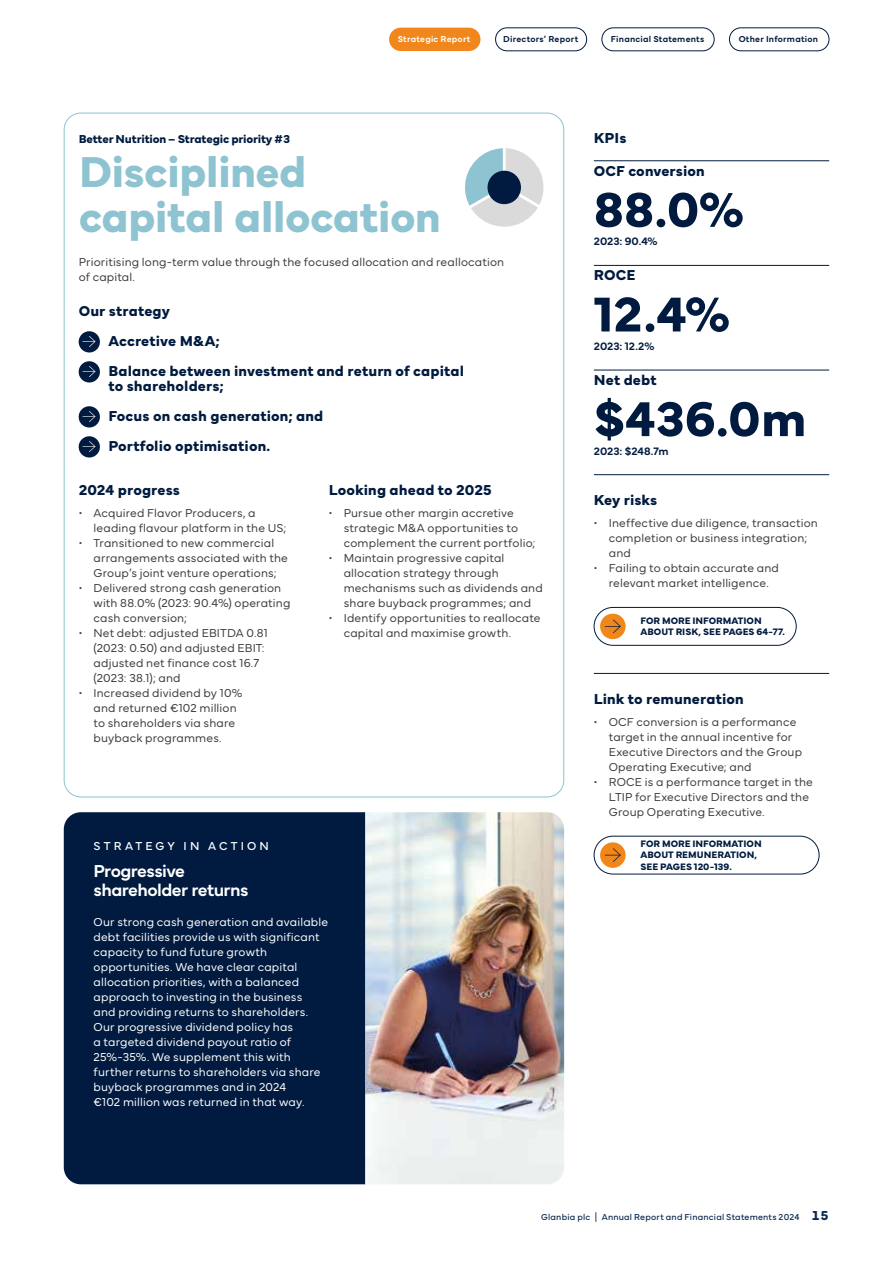
<style>
.page{position:relative;width:893px;height:1263px;background:#fff}
.page>*{position:absolute;margin:0;border:0;box-sizing:border-box;transform-origin:0 0}
.t1{font:51px "Mundial Glanbia Bold";color:#001b3f}
.t2{font:45px/45px "Mundial Glanbia Bold";letter-spacing:-.015em;color:#8ec3d1}
.t3{font:700 18px/19.5px "Mundial Glanbia Demi";letter-spacing:-.035em;color:#fff}
.t4{font:15px/30px "Mundial Glanbia Bold";letter-spacing:.005em;color:#001b3f}
.t5{font:12px/15px "Mundial Glanbia Light";letter-spacing:.01em;color:#3c3c3b}
.t6{font:12px/15px "Mundial Glanbia Light";letter-spacing:.01em;color:#fff}
.t7{font:12px "Mundial Glanbia Bold";letter-spacing:-.015em;color:#001b3f}
.t8{font:12px "Mundial Glanbia Regular";letter-spacing:.26em;color:#fff}
.t9{font:700 11.25px "Mundial Glanbia Demi";letter-spacing:-.005em;color:#001b3f}
.t10{font:9.75px/11.7px "Mundial Glanbia Bold";color:#001b3f}
.t11{font:9px "Mundial Glanbia Regular";letter-spacing:.02em;color:#092a4f}
.t12{font:700 9px "Mundial Glanbia Demi";letter-spacing:.025em;color:#001b3f}
.t13{font:700 9px "Mundial Glanbia Demi";letter-spacing:.025em;color:#fff}
.s1{font-family:"Mundial Glanbia Bold";font-size:13.5px}
</style>
<div class="page">
<div style="left:64px;top:812px;width:301px;height:372px;background:#001b3f"></div>
<div style="left:495px;top:28px;width:92px;height:23px;border:1px solid #001b3f;border-radius:12px"></div>
<div style="left:602px;top:28px;width:112px;height:23px;border:1px solid #001b3f;border-radius:12px"></div>
<div style="left:729px;top:28px;width:100px;height:23px;border:1px solid #001b3f;border-radius:12px"></div>
<div style="left:389px;top:28px;width:91px;height:23px;background:#f1861a;border-radius:12px"></div>
<svg style="left:465px;top:148px;width:78px;height:79px"></svg>
<div style="left:487px;top:171px;width:34px;height:33px;background:#001b3f;border-radius:50%"></div>
<img style="left:365px;top:812px;width:199px;height:372px">
<hr style="left:594px;top:160px;width:235px;height:1px;background:#001b3f">
<hr style="left:594px;top:265px;width:235px;height:1px;background:#001b3f">
<hr style="left:594px;top:370px;width:235px;height:1px;background:#001b3f">
<hr style="left:594px;top:474px;width:235px;height:1px;background:#001b3f">
<hr style="left:594px;top:673px;width:235px;height:1px;background:#001b3f">
<div style="left:594px;top:607px;width:202px;height:38px;border:1px solid #001b3f;border-radius:19px"></div>
<div style="left:600px;top:614px;width:26px;height:25px;background:#f1861a;border-radius:50%"></div>
<svg style="left:605px;top:619px;width:16px;height:14px"></svg>
<div style="left:594px;top:836px;width:225px;height:38px;border:1px solid #001b3f;border-radius:19px"></div>
<div style="left:600px;top:842px;width:26px;height:26px;background:#f1861a;border-radius:50%"></div>
<svg style="left:605px;top:848px;width:16px;height:14px"></svg>
<div style="left:79px;top:331px;width:21px;height:21px;background:#001b3f;border-radius:50%"></div>
<svg style="left:82px;top:336px;width:13px;height:11px"></svg>
<div style="left:79px;top:361px;width:21px;height:21px;background:#001b3f;border-radius:50%"></div>
<svg style="left:82px;top:366px;width:13px;height:11px"></svg>
<div style="left:79px;top:406px;width:21px;height:21px;background:#001b3f;border-radius:50%"></div>
<svg style="left:82px;top:411px;width:13px;height:11px"></svg>
<div style="left:79px;top:436px;width:21px;height:21px;background:#001b3f;border-radius:50%"></div>
<svg style="left:82px;top:441px;width:13px;height:11px"></svg>
<p class="t13" style="left:398px;top:32px;width:74px">Strategic Report</p>
<p class="t12" style="left:503px;top:32px;width:77px">Directors’ Report</p>
<p class="t12" style="left:611px;top:32px;width:95px">Financial Statements</p>
<p class="t12" style="left:739px;top:32px;width:81px">Other Information</p>
<p class="t7" style="left:79px;top:129px;width:214px">Better Nutrition – Strategic priority #3</p>
<h2 class="t2" style="left:79px;top:145px;width:364px">Disciplined capital allocation</h2>
<p class="t5" style="left:79px;top:254px;width:427px">Prioritising long‑term value through the focused allocation and reallocation of capital.</p>
<p class="t4" style="left:108px;top:295px;width:357px;text-indent:-30px">Our strategy<br>Accretive M&amp;A;<br>Balance between investment and return of capital</p>
<p class="t4" style="left:108px;top:370px;width:217px">to shareholders;<br>Focus on cash generation; and<br>Portfolio optimisation.</p>
<p class="t4" style="left:79px;top:473px;width:103px">2024 progress</p>
<p class="t5" style="left:94px;top:504px;width:194px;text-indent:-15px">• Acquired Flavor Producers, a leading flavour platform in the US;</p>
<p class="t5" style="left:94px;top:534px;width:196px;text-indent:-15px">• Transitioned to new commercial arrangements associated with the<br>Group’s joint venture operations;</p>
<p class="t5" style="left:94px;top:579px;width:198px;text-indent:-15px">• Delivered strong cash generation with 88.0% (2023: 90.4%) operating cash conversion;</p>
<p class="t5" style="left:94px;top:624px;width:176px;text-indent:-15px">• Net debt: adjusted EBITDA 0.81 (2023: 0.50) and adjusted EBIT: adjusted net finance cost 16.7 (2023: 38.1); and</p>
<p class="t5" style="left:94px;top:684px;width:150px;text-indent:-15px">• Increased dividend by 10% and returned €102 million to shareholders via share buyback programmes.</p>
<p class="t4" style="left:329px;top:473px;width:164px">Looking ahead to 2025</p>
<p class="t5" style="left:344px;top:504px;width:193px;text-indent:-15px">• Pursue other margin accretive strategic M&amp;A opportunities to complement the current portfolio;</p>
<p class="t5" style="left:344px;top:549px;width:201px;text-indent:-15px">• Maintain progressive capital allocation strategy through mechanisms such as dividends and share buyback programmes; and</p>
<p class="t5" style="left:344px;top:609px;width:198px;text-indent:-15px">• Identify opportunities to reallocate capital and maximise growth.</p>
<p class="t8" style="left:94px;top:836px;width:177px">STRATEGY IN ACTION</p>
<h3 class="t3" style="left:94px;top:859px;width:156px">Progressive shareholder returns</h3>
<p class="t6" style="left:94px;top:914px;width:236px">Our strong cash generation and available debt facilities provide us with significant capacity to fund future growth opportunities. We have clear capital allocation priorities, with a balanced approach to investing in the business<br>and providing returns to shareholders.<br>Our progressive dividend policy has<br>a targeted dividend payout ratio of 25%-35%. We supplement this with further returns to shareholders via share buyback programmes and in 2024<br>€102 million was returned in that way.</p>
<p class="t4" style="left:594px;top:121px;width:34px">KPIs</p>
<p class="t4" style="left:594px;top:154px;width:112px">OCF conversion</p>
<h1 class="t1" style="left:594px;top:170px;width:151px">88.0%</h1>
<p class="t9" style="left:594px;top:233px;width:65px">2023: 90.4%</p>
<p class="t4" style="left:594px;top:259px;width:43px">ROCE</p>
<h1 class="t1" style="left:594px;top:274px;width:137px">12.4%</h1>
<p class="t9" style="left:594px;top:337px;width:62px">2023: 12.2%</p>
<p class="t4" style="left:594px;top:364px;width:64px">Net debt</p>
<h1 class="t1" style="left:594px;top:379px;width:214px">$436.0m</h1>
<p class="t9" style="left:594px;top:442px;width:76px">2023: $248.7m</p>
<p class="t4" style="left:594px;top:483px;width:65px">Key risks</p>
<p class="t5" style="left:609px;top:514px;width:211px;text-indent:-15px">• Ineffective due diligence, transaction completion or business integration; and</p>
<p class="t5" style="left:594px;top:559px;width:187px;text-align:center">• Failing to obtain accurate and relevant market intelligence.</p>
<p class="t10" style="left:641px;top:614px;width:146px">FOR MORE INFORMATION<br>ABOUT RISK, SEE PAGES 64-77.</p>
<p class="t4" style="left:594px;top:682px;width:151px">Link to remuneration</p>
<p class="t5" style="left:609px;top:713px;width:195px;text-indent:-15px">• OCF conversion is a performance target in the annual incentive for<br>Executive Directors and the Group<br>Operating Executive; and</p>
<p class="t5" style="left:609px;top:773px;width:206px;text-indent:-15px">• ROCE is a performance target in the<br>LTIP for Executive Directors and the<br>Group Operating Executive.</p>
<p class="t10" style="left:641px;top:837px;width:123px">FOR MORE INFORMATION<br>ABOUT REMUNERATION,<br>SEE PAGES 120-139.</p>
<p class="t11" style="left:541px;top:1210px;width:290px">Glanbia plc | Annual Report and Financial Statements 2024 <span class="s1">15</span></p>
</div>
